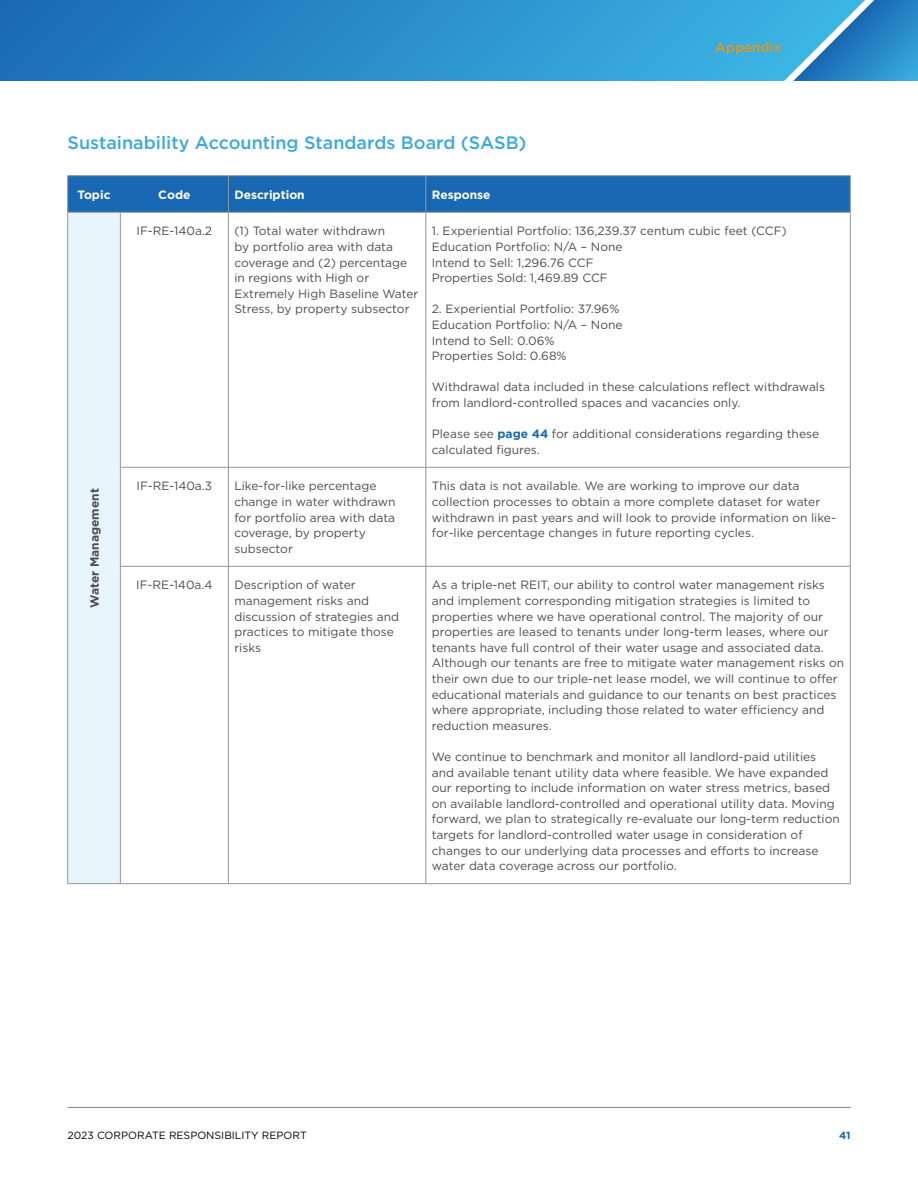
<style>
.page{position:relative;width:918px;height:1188px;background:#fff}
.page>*{position:absolute;margin:0;border:0;box-sizing:border-box;transform-origin:0 0}
.t1{font:500 18px "Gotham";color:#3ca9dd}
.t2{font:500 13.5px "Gotham";color:#e89719}
.t3{font:12px/15.6px "Gotham";color:#4d4d4f}
.t4{font:700 12px "Gotham";color:#fff}
.t5{font:700 12px "Gotham";color:#4d4d4f}
.t6{font:10.5px "Gotham";color:#000}
.t7{font:700 10.5px "Gotham";color:#1968b3}
.s1{font-weight:700;color:#1968b3}
</style>
<div class="page">
<div style="left:68px;top:176px;width:782px;height:36px;background:#1968b3"></div>
<div style="left:68px;top:212px;width:52px;height:672px;background:#e8f4fb"></div>
<hr style="left:68px;top:175px;width:52px;height:1px;background:#939598">
<hr style="left:67px;top:176px;width:1px;height:36px;background:#939598">
<hr style="left:120px;top:175px;width:108px;height:1px;background:#939598">
<hr style="left:228px;top:175px;width:198px;height:1px;background:#939598">
<hr style="left:228px;top:176px;width:1px;height:36px;background:#939598">
<hr style="left:426px;top:175px;width:424px;height:1px;background:#939598">
<hr style="left:426px;top:176px;width:1px;height:36px;background:#939598">
<hr style="left:850px;top:176px;width:1px;height:36px;background:#939598">
<hr style="left:68px;top:212px;width:52px;height:1px;background:#939598">
<hr style="left:67px;top:212px;width:1px;height:255px;background:#939598">
<hr style="left:120px;top:212px;width:108px;height:1px;background:#939598">
<hr style="left:120px;top:212px;width:1px;height:255px;background:#939598">
<hr style="left:228px;top:212px;width:198px;height:1px;background:#939598">
<hr style="left:228px;top:212px;width:1px;height:255px;background:#939598">
<hr style="left:426px;top:212px;width:424px;height:1px;background:#939598">
<hr style="left:426px;top:212px;width:1px;height:255px;background:#939598">
<hr style="left:850px;top:212px;width:1px;height:255px;background:#939598">
<hr style="left:67px;top:467px;width:1px;height:99px;background:#939598">
<hr style="left:120px;top:467px;width:108px;height:1px;background:#939598">
<hr style="left:120px;top:467px;width:1px;height:99px;background:#939598">
<hr style="left:228px;top:467px;width:198px;height:1px;background:#939598">
<hr style="left:228px;top:467px;width:1px;height:99px;background:#939598">
<hr style="left:426px;top:467px;width:424px;height:1px;background:#939598">
<hr style="left:426px;top:467px;width:1px;height:99px;background:#939598">
<hr style="left:850px;top:467px;width:1px;height:99px;background:#939598">
<hr style="left:67px;top:566px;width:1px;height:317px;background:#939598">
<hr style="left:120px;top:566px;width:108px;height:1px;background:#939598">
<hr style="left:120px;top:566px;width:1px;height:317px;background:#939598">
<hr style="left:228px;top:566px;width:198px;height:1px;background:#939598">
<hr style="left:228px;top:566px;width:1px;height:317px;background:#939598">
<hr style="left:426px;top:566px;width:424px;height:1px;background:#939598">
<hr style="left:426px;top:566px;width:1px;height:317px;background:#939598">
<hr style="left:850px;top:566px;width:1px;height:317px;background:#939598">
<hr style="left:68px;top:883px;width:52px;height:1px;background:#939598">
<hr style="left:120px;top:883px;width:108px;height:1px;background:#939598">
<hr style="left:228px;top:883px;width:198px;height:1px;background:#939598">
<hr style="left:426px;top:883px;width:424px;height:1px;background:#939598">
<svg style="left:0;top:0;width:793px;height:81px;background:#2b8fcc"></svg>
<svg style="left:793px;top:0;width:125px;height:81px;background:#3a97d0"></svg>
<hr style="left:68px;top:1107px;width:783px;height:1px;background:#808285">
<h1 class="t1" style="left:68px;top:131px;width:461px">Sustainability Accounting Standards Board (SASB)</h1>
<p class="t4" style="left:78px;top:187px;width:35px">Topic</p>
<p class="t4" style="left:158px;top:187px;width:34px">Code</p>
<p class="t4" style="left:234px;top:187px;width:72px">Description</p>
<p class="t4" style="left:432px;top:187px;width:60px">Response</p>
<p class="t2" style="left:715px;top:38px;width:68px">Appendix</p>
<p class="t5" style="left:87px;top:608px;width:121px;rotate:-90deg">Water Management</p>
<p class="t3" style="left:137px;top:223px;width:77px">IF-RE-140a.2</p>
<p class="t3" style="left:234px;top:223px;width:186px">(1) Total water withdrawn<br>by portfolio area with data coverage and (2) percentage in regions with High or<br>Extremely High Baseline Water<br>Stress, by property subsector</p>
<p class="t3" style="left:432px;top:223px;width:357px">1. Experiential Portfolio: 136,239.37 centum cubic feet (CCF)<br>Education Portfolio: N/A – None<br>Intend to Sell: 1,296.76 CCF<br>Properties Sold: 1,469.89 CCF</p>
<p class="t3" style="left:432px;top:301px;width:192px">2. Experiential Portfolio: 37.96%<br>Education Portfolio: N/A – None<br>Intend to Sell: 0.06%<br>Properties Sold: 0.68%</p>
<p class="t3" style="left:432px;top:379px;width:395px">Withdrawal data included in these calculations reflect withdrawals from landlord-controlled spaces and vacancies only.</p>
<p class="t3" style="left:432px;top:426px;width:389px">Please see <span class="s1">page 44</span> for additional considerations regarding these calculated figures.</p>
<p class="t3" style="left:137px;top:478px;width:77px">IF-RE-140a.3</p>
<p class="t3" style="left:234px;top:478px;width:163px">Like-for-like percentage change in water withdrawn for portfolio area with data coverage, by property subsector</p>
<p class="t3" style="left:432px;top:478px;width:406px">This data is not available. We are working to improve our data collection processes to obtain a more complete dataset for water withdrawn in past years and will look to provide information on like&shy;for-like percentage changes in future reporting cycles.</p>
<p class="t3" style="left:136px;top:577px;width:78px">IF-RE-140a.4</p>
<p class="t3" style="left:234px;top:577px;width:166px">Description of water management risks and discussion of strategies and practices to mitigate those risks</p>
<p class="t3" style="left:432px;top:577px;width:414px">As a triple-net REIT, our ability to control water management risks and implement corresponding mitigation strategies is limited to properties where we have operational control. The majority of our properties are leased to tenants under long-term leases, where our tenants have full control of their water usage and associated data.<br>Although our tenants are free to mitigate water management risks on their own due to our triple-net lease model, we will continue to offer educational materials and guidance to our tenants on best practices where appropriate, including those related to water efficiency and reduction measures.</p>
<p class="t3" style="left:432px;top:749px;width:410px">We continue to benchmark and monitor all landlord-paid utilities and available tenant utility data where feasible. We have expanded our reporting to include information on water stress metrics, based on available landlord-controlled and operational utility data. Moving forward, we plan to strategically re-evaluate our long-term reduction targets for landlord-controlled water usage in consideration of changes to our underlying data processes and efforts to increase water data coverage across our portfolio.</p>
<p class="t6" style="left:68px;top:1128px;width:241px">2023 CORPORATE RESPONSIBILITY REPORT</p>
<p class="t7" style="left:839px;top:1128px;width:13px">41</p>
</div>
